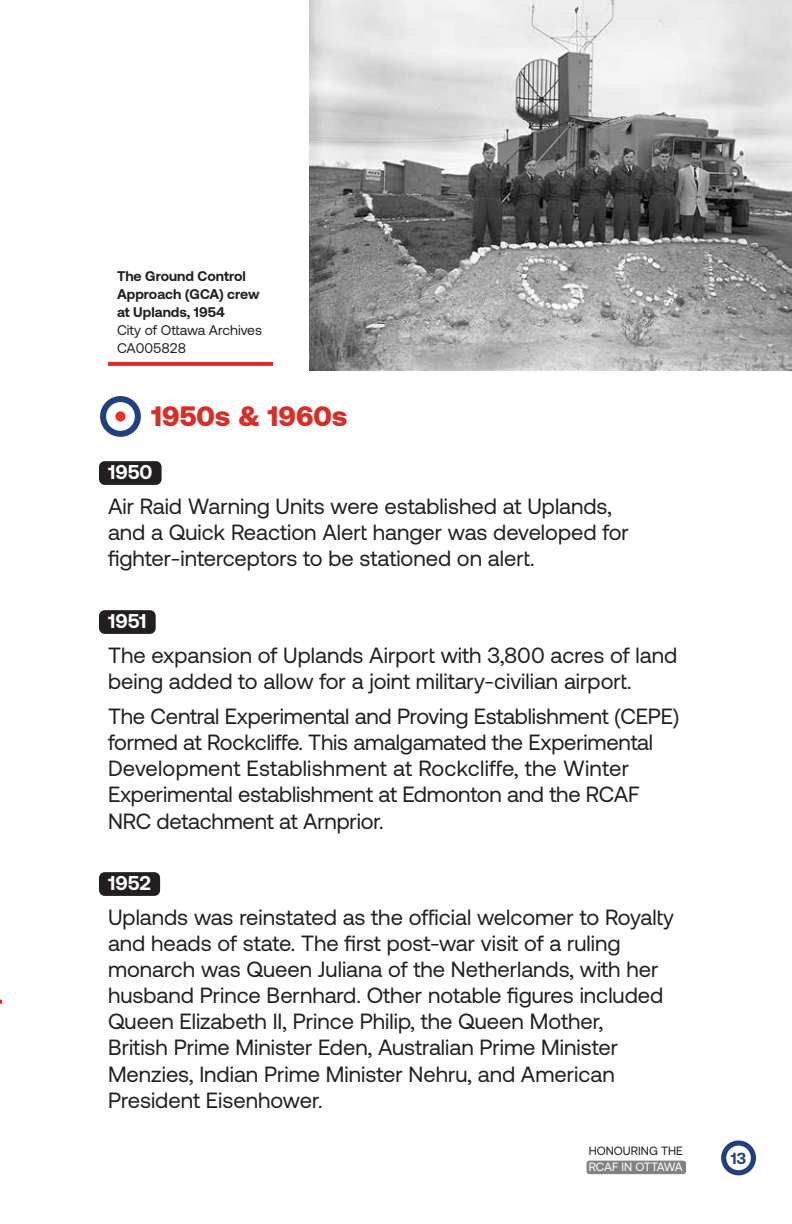
<style>
.page{position:relative;width:792px;height:1224px;background:#fff}
.page>*{position:absolute;margin:0;border:0;box-sizing:border-box;transform-origin:0 0}
.t1{font:900 28px "Aeonik";color:#d92d27}
.t2{font:22px/26px "Aeonik";color:#231f20}
.t3{font:700 20px "Aeonik";color:#fff}
.t4{font:700 16px "Aeonik";color:#1d3f7c}
.t5{font:700 14px/18px "Aeonik";color:#231f20}
.t6{font:14px/18px "Aeonik";color:#231f20}
.t7{font:12px "Aeonik";color:#231f20}
.t8{font:12px "Aeonik";letter-spacing:-.025em;color:#fff}
</style>
<div class="page">
<svg style="left:108px;top:362px;width:165px;height:4px"></svg>
<div style="left:587px;top:1161px;width:99px;height:13px;background:#808285;border-radius:3px"></div>
<img style="left:309px;top:0;width:483px;height:370px">
<div style="left:100px;top:396px;width:41px;height:41px;background:#214080;border-radius:50%"></div>
<div style="left:106px;top:402px;width:29px;height:29px;background:#fff;border-radius:50%"></div>
<div style="left:115px;top:411px;width:11px;height:11px;background:#ee3325;border-radius:50%"></div>
<div style="left:99px;top:461px;width:63px;height:24px;background:#231f20;border-radius:6px"></div>
<div style="left:99px;top:610px;width:57px;height:24px;background:#231f20;border-radius:6px"></div>
<div style="left:99px;top:872px;width:61px;height:24px;background:#231f20;border-radius:6px"></div>
<svg style="left:721px;top:1140px;width:35px;height:35px"></svg>
<div style="left:726px;top:1146px;width:25px;height:24px;background:#fff;border-radius:50%"></div>
<p class="t5" style="left:117px;top:267px;width:144px">The Ground Control<br>Approach (GCA) crew at Uplands, 1954</p>
<p class="t6" style="left:117px;top:321px;width:147px">City of Ottawa Archives<br>CA005828</p>
<h2 class="t1" style="left:151px;top:400px;width:198px">1950s &amp; 1960s</h2>
<p class="t3" style="left:108px;top:461px;width:46px">1950</p>
<p class="t2" style="left:108px;top:494px;width:522px">Air Raid Warning Units were established at Uplands, and a Quick Reaction Alert hanger was developed for fighter-interceptors to be stationed on alert.</p>
<p class="t3" style="left:108px;top:610px;width:40px">1951</p>
<p class="t2" style="left:108px;top:643px;width:571px">The expansion of Uplands Airport with 3,800 acres of land being added to allow for a joint military-civilian airport.</p>
<p class="t2" style="left:108px;top:704px;width:573px">The Central Experimental and Proving Establishment (CEPE) formed at Rockcliffe. This amalgamated the Experimental Development Establishment at Rockcliffe, the Winter Experimental establishment at Edmonton and the RCAF NRC detachment at Arnprior.</p>
<p class="t3" style="left:108px;top:872px;width:45px">1952</p>
<p class="t2" style="left:108px;top:905px;width:567px">Uplands was reinstated as the official welcomer to Royalty and heads of state. The first post-war visit of a ruling monarch was Queen Juliana of the Netherlands, with her husband Prince Bernhard. Other notable figures included Queen Elizabeth II, Prince Philip, the Queen Mother,<br>British Prime Minister Eden, Australian Prime Minister Menzies, Indian Prime Minister Nehru, and American President Eisenhower.</p>
<p class="t7" style="left:589px;top:1144px;width:96px">HONOURING THE</p>
<p class="t8" style="left:589px;top:1161px;width:95px">RCAF IN OTTAWA</p>
<p class="t4" style="left:731px;top:1149px;width:17px">13</p>
</div>
